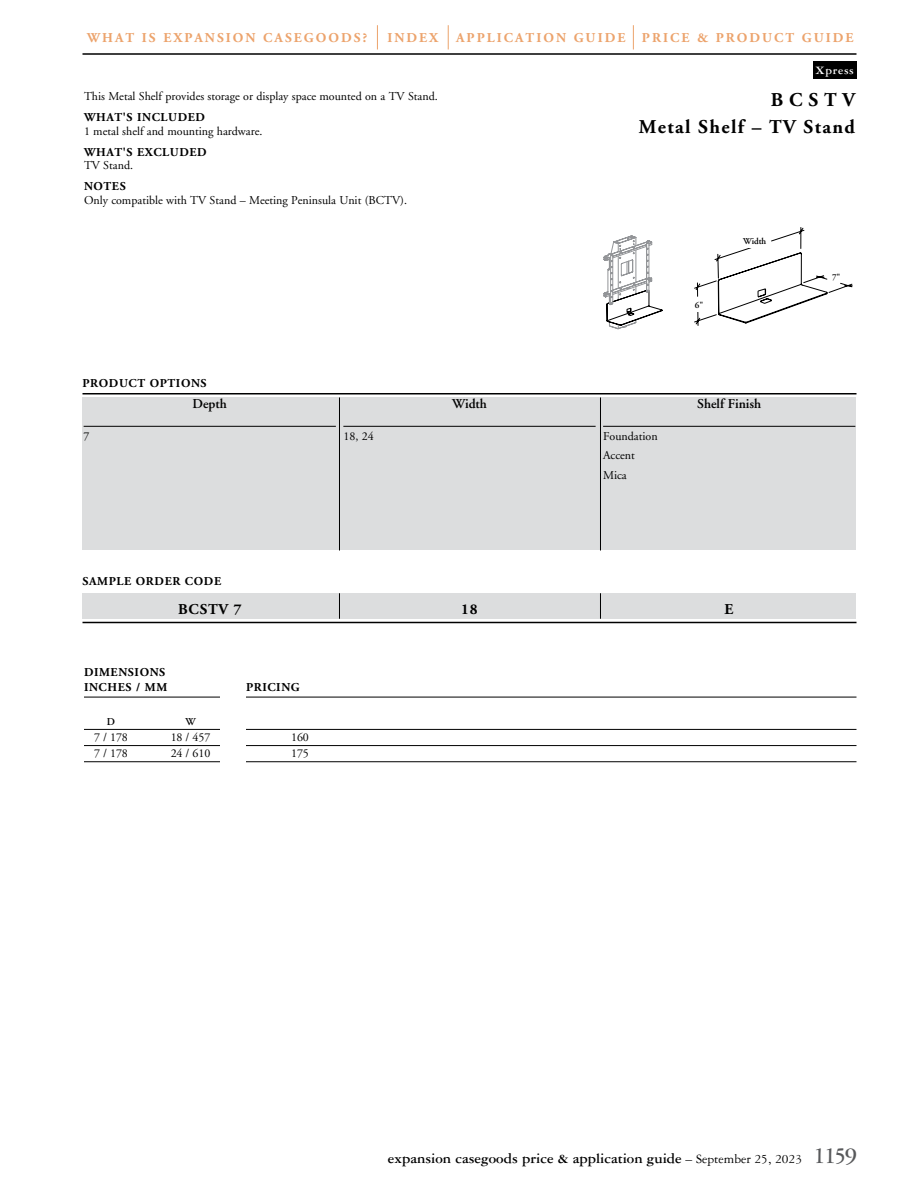
<style>
.page{position:relative;width:918px;height:1188px;background:#fff}
.page>*{position:absolute;margin:0;border:0;box-sizing:border-box;transform-origin:0 0}
.t1{font:700 19.5px/27px "Adobe Garamond";letter-spacing:.07em;color:#000;text-align:right}
.t2{font:700 15px "Garamond Three";color:#000}
.t3{font:700 15px "Adobe Garamond";letter-spacing:.05em;color:#000}
.t4{font:700 13.5px "Adobe Garamond";letter-spacing:.15em;color:#eca36c}
.t5{font:600 13.5px "Adobe Garamond";color:#000}
.t6{font:12px/19.5px "Adobe Garamond";color:#000}
.t7{font:700 12px/15px "Adobe Garamond";letter-spacing:.05em;color:#000}
.t8{font:700 12px "Garamond Three";letter-spacing:.05em;color:#fff}
.t9{font:600 10.5px "Adobe Garamond";color:#000}
.t10{font:600 9px "Adobe Garamond";color:#000}
.s1{font-weight:400;font-size:13.5px}
.s2{font-size:24px;color:#58595b}
</style>
<div class="page">
<hr style="left:82px;top:53px;width:774px;height:2px;background:#000">
<svg style="left:633px;top:25px;width:1px;height:24px"></svg>
<svg style="left:377px;top:25px;width:1px;height:24px"></svg>
<svg style="left:448px;top:25px;width:1px;height:24px"></svg>
<div style="left:813px;top:62px;width:44px;height:17px;background:#000"></div>
<svg style="left:694px;top:227px;width:159px;height:99px"></svg>
<svg style="left:603px;top:236px;width:60px;height:93px"></svg>
<div style="left:735px;top:236px;width:31px;height:12px;background:#fff"></div>
<div style="left:677px;top:300px;width:26px;height:12px;background:#fff"></div>
<div style="left:82px;top:398px;width:774px;height:152px;background:#dcddde"></div>
<hr style="left:84px;top:426px;width:252px;height:1px;background:#000">
<hr style="left:343px;top:426px;width:253px;height:1px;background:#000">
<hr style="left:603px;top:426px;width:252px;height:1px;background:#000">
<hr style="left:82px;top:393px;width:774px;height:1px;background:#000">
<hr style="left:82px;top:622px;width:774px;height:1px;background:#000">
<div style="left:82px;top:593px;width:774px;height:26px;background:#dcddde"></div>
<hr style="left:339px;top:398px;width:1px;height:152px;background:#000">
<svg style="left:339px;top:593px;width:1px;height:26px"></svg>
<hr style="left:600px;top:397px;width:1px;height:153px;background:#000">
<svg style="left:600px;top:593px;width:1px;height:26px"></svg>
<hr style="left:84px;top:697px;width:772px;height:1px;background:#000">
<hr style="left:84px;top:729px;width:772px;height:1px;background:#000">
<hr style="left:84px;top:745px;width:772px;height:1px;background:#000">
<hr style="left:84px;top:761px;width:772px;height:1px;background:#000">
<div style="left:220px;top:666px;width:26px;height:207px;background:#fff"></div>
<p class="t4" style="left:87px;top:31px;width:281px">WHAT IS EXPANSION CASEGOODS?</p>
<p class="t4" style="left:387px;top:31px;width:52px">INDEX</p>
<p class="t4" style="left:456px;top:31px;width:399px">APPLICATION GUIDE PRICE &amp; PRODUCT GUIDE</p>
<p class="t8" style="left:816px;top:64px;width:40px">Xpress</p>
<p class="t6" style="left:84px;top:87px;width:354px">This Metal Shelf provides storage or display space mounted on a TV Stand.</p>
<p class="t7" style="left:84px;top:110px;width:123px">WHAT'S INCLUDED</p>
<p class="t6" style="left:84px;top:122px;width:178px">1 metal shelf and mounting hardware.</p>
<p class="t7" style="left:84px;top:145px;width:124px">WHAT'S EXCLUDED</p>
<p class="t6" style="left:84px;top:156px;width:49px">TV Stand.</p>
<p class="t7" style="left:84px;top:179px;width:43px">NOTES</p>
<p class="t6" style="left:84px;top:191px;width:323px">Only compatible with TV Stand – Meeting Peninsula Unit (BCTV).</p>
<h1 class="t1" style="left:639px;top:86px;width:218px">BCSTV<br>Metal Shelf – TV Stand</h1>
<p class="t7" style="left:82px;top:376px;width:126px">PRODUCT OPTIONS</p>
<p class="t6" style="left:84px;top:427px;width:7px">7</p>
<p class="t5" style="left:193px;top:397px;width:36px">Depth</p>
<p class="t6" style="left:343px;top:427px;width:32px">18, 24</p>
<p class="t5" style="left:452px;top:397px;width:36px">Width</p>
<p class="t6" style="left:603px;top:427px;width:56px">Foundation<br>Accent<br>Mica</p>
<p class="t10" style="left:695px;top:300px;width:10px">6"</p>
<p class="t10" style="left:743px;top:236px;width:25px">Width</p>
<p class="t5" style="left:697px;top:397px;width:66px">Shelf Finish</p>
<p class="t7" style="left:82px;top:574px;width:140px">SAMPLE ORDER CODE</p>
<p class="t3" style="left:178px;top:601px;width:65px">BCSTV 7</p>
<p class="t3" style="left:461px;top:601px;width:18px">18</p>
<p class="t3" style="left:725px;top:601px;width:10px">E</p>
<p class="t7" style="left:84px;top:665px;width:85px">DIMENSIONS<br>INCHES / MM</p>
<p class="t7" style="left:246px;top:680px;width:55px">PRICING</p>
<p class="t9" style="left:107px;top:716px;width:10px">D</p>
<p class="t9" style="left:185px;top:716px;width:12px">W</p>
<p class="t6" style="left:94px;top:728px;width:35px">7 / 178</p>
<p class="t6" style="left:171px;top:728px;width:41px">18 / 457</p>
<p class="t6" style="left:291px;top:728px;width:19px">160</p>
<p class="t6" style="left:94px;top:744px;width:35px">7 / 178</p>
<p class="t6" style="left:171px;top:744px;width:41px">24 / 610</p>
<p class="t6" style="left:291px;top:744px;width:19px">175</p>
<p class="t10" style="left:832px;top:272px;width:10px">7"</p>
<p class="t2" style="left:388px;top:1150px;width:471px">expansion casegoods price &amp; application guide <span class="s1">– September 25, 2023</span> <span class="s2">1159</span></p>
</div>
